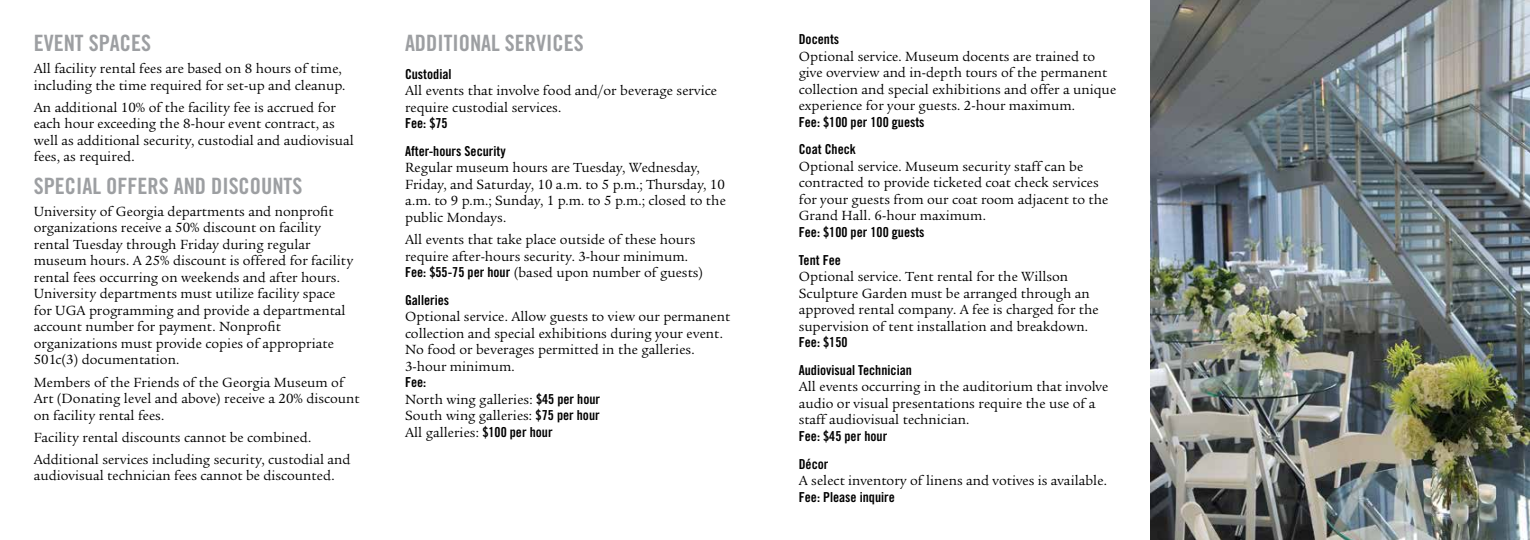
<style>
.page{position:relative;width:1530px;height:540px;background:#fff}
.page>*{position:absolute;margin:0;border:0;box-sizing:border-box;transform-origin:0 0}
.t1{font:22.5px "Trade Gothic Bold Cond Twenty";color:#9d9fa2}
.t2{font:13.75px/16.5px "Legacy Serif";color:#000}
.t3{font:13.75px/27.8px "Trade Gothic Bold Cond Twenty";color:#000}
.s1{font-family:"Trade Gothic Bold Cond Twenty"}
</style>
<div class="page">
<img style="left:1151px;top:0;width:379px;height:540px">
<h1 class="t1" style="left:34px;top:29px;width:119px">EVENT SPACES</h1>
<p class="t2" style="left:34px;top:60px;width:313px">All facility rental fees are based on 8 hours of time, including the time required for set-up and cleanup.</p>
<p class="t2" style="left:34px;top:99px;width:322px">An additional 10% of the facility fee is accrued for each hour exceeding the 8-hour event contract, as well as additional security, custodial and audiovisual fees, as required.</p>
<h1 class="t1" style="left:34px;top:172px;width:270px">SPECIAL OFFERS AND DISCOUNTS</h1>
<p class="t2" style="left:34px;top:203px;width:321px">University of Georgia departments and nonprofit organizations receive a 50% discount on facility rental Tuesday through Friday during regular museum hours. A 25% discount is offered for facility rental fees occurring on weekends and after hours.<br>University departments must utilize facility space for UGA programming and provide a departmental account number for payment. Nonprofit organizations must provide copies of appropriate 501c(3) documentation.</p>
<p class="t2" style="left:34px;top:374px;width:327px">Members of the Friends of the Georgia Museum of<br>Art (Donating level and above) receive a 20% discount on facility rental fees.</p>
<p class="t2" style="left:34px;top:426px;width:318px;line-height:22.1px">Facility rental discounts cannot be combined.<br>Additional services including security, custodial and</p>
<p class="t2" style="left:34px;top:468px;width:302px">audiovisual technician fees cannot be discounted.</p>
<h1 class="t1" style="left:405px;top:29px;width:180px">ADDITIONAL SERVICES</h1>
<p class="t3" style="left:405px;top:60px;width:48px">Custodial</p>
<p class="t2" style="left:405px;top:83px;width:314px">All events that involve food and/or beverage service require custodial services.</p>
<p class="t3" style="left:405px;top:109px;width:102px">Fee: $75<br>After-hours Security</p>
<p class="t2" style="left:405px;top:160px;width:322px">Regular museum hours are Tuesday, Wednesday, Friday, and Saturday, 10 a.m. to 5 p.m.; Thursday, 10 a.m. to 9 p.m.; Sunday, 1 p.m. to 5 p.m.; closed to the public Mondays.</p>
<p class="t2" style="left:405px;top:231px;width:300px">All events that take place outside of these hours require after-hours security. 3-hour minimum.<br><span class="s1">Fee: $55-75 per hour</span> (based upon number of guests)</p>
<p class="t3" style="left:405px;top:286px;width:46px">Galleries</p>
<p class="t2" style="left:405px;top:309px;width:327px">Optional service. Allow guests to view our permanent collection and special exhibitions during your event.<br>No food or beverages permitted in the galleries.<br>3-hour minimum.</p>
<p class="t3" style="left:405px;top:368px;width:23px">Fee:</p>
<p class="t2" style="left:405px;top:391px;width:197px;text-align:justify">North wing galleries: <span class="s1">$45 per hour </span>South wing galleries: <span class="s1">$75 per hour </span>All galleries: <span class="s1">$100 per hour</span></p>
<p class="t3" style="left:799px;top:25px;width:42px">Docents</p>
<p class="t2" style="left:799px;top:48px;width:319px">Optional service. Museum docents are trained to give overview and in-depth tours of the permanent collection and special exhibitions and offer a unique experience for your guests. 2-hour maximum.</p>
<p class="t3" style="left:799px;top:108px;width:127px">Fee: $100 per 100 guests<br>Coat Check</p>
<p class="t2" style="left:799px;top:158px;width:311px">Optional service. Museum security staff can be contracted to provide ticketed coat check services for your guests from our coat room adjacent to the Grand Hall. 6-hour maximum.</p>
<p class="t3" style="left:799px;top:218px;width:127px">Fee: $100 per 100 guests<br>Tent Fee</p>
<p class="t2" style="left:799px;top:269px;width:302px">Optional service. Tent rental for the Willson Sculpture Garden must be arranged through an approved rental company. A fee is charged for the supervision of tent installation and breakdown.</p>
<p class="t3" style="left:799px;top:328px;width:115px">Fee: $150<br>Audiovisual Technician</p>
<p class="t2" style="left:799px;top:379px;width:311px">All events occurring in the auditorium that involve audio or visual presentations require the use of a staff audiovisual technician.</p>
<p class="t3" style="left:799px;top:422px;width:90px">Fee: $45 per hour<br>Décor</p>
<p class="t2" style="left:799px;top:473px;width:310px">A select inventory of linens and votives is available.</p>
<p class="t3" style="left:799px;top:483px;width:98px">Fee: Please inquire</p>
</div>
